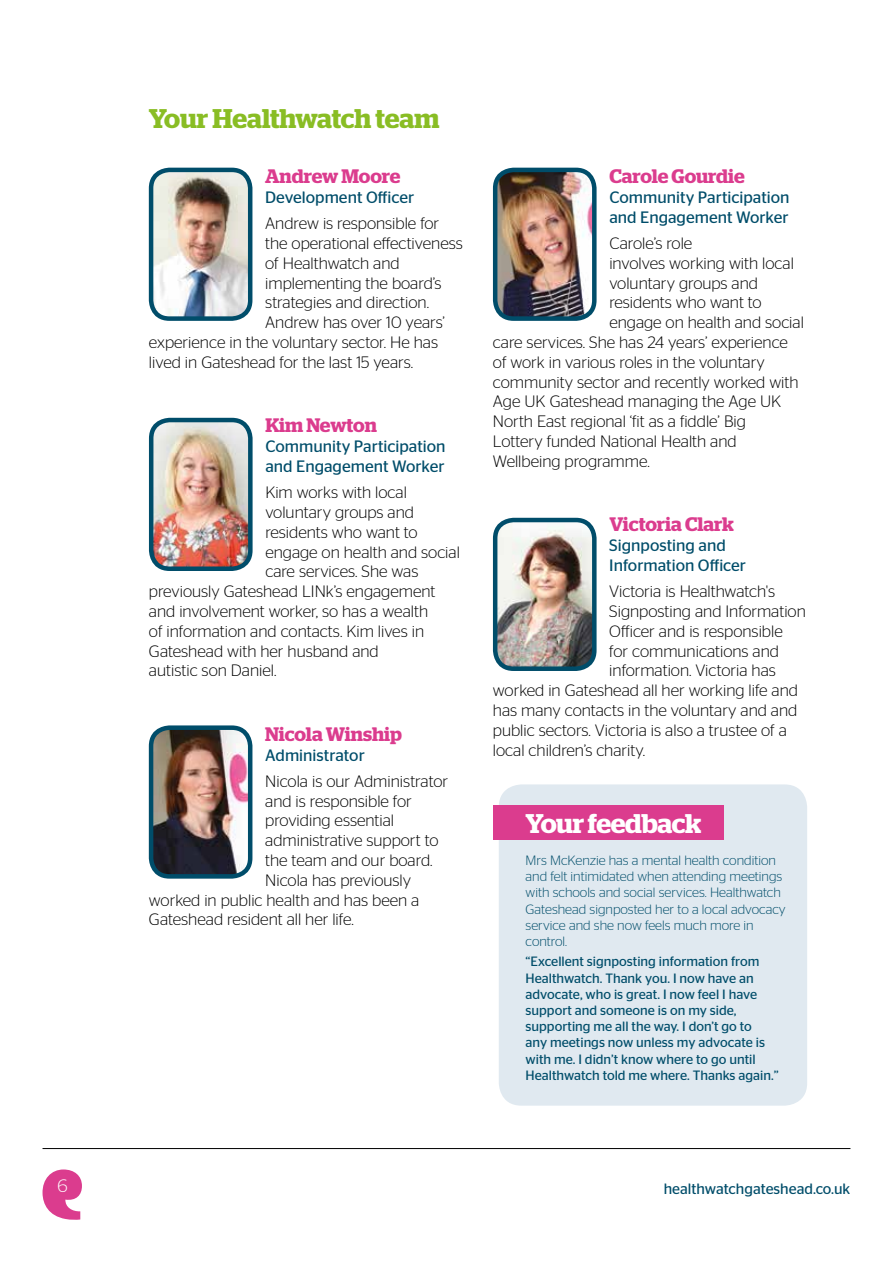
<style>
.page{position:relative;width:893px;height:1263px;background:#fff}
.page>*{position:absolute;margin:0;border:0;box-sizing:border-box;transform-origin:0 0}
.t1{font:600 27px "Stag";letter-spacing:-.005em;color:#89bd24}
.t2{font:600 27px "Stag";letter-spacing:-.015em;color:#fff}
.t3{font:600 19.5px "Stag";letter-spacing:-.005em;color:#db3c8e}
.t4{font:300 18px "Stag Sans";color:#fff}
.t5{font:300 16.5px "Stag Sans";color:#000}
.t6{font:16.5px/19.8px "Stag Sans";color:#004d6a}
.t7{font:15px "Stag Sans";color:#004d6a}
.t8{font:13.5px/16.2px "Stag Sans";color:#004d6a}
.t9{font:300 13.5px/16.2px "Stag Sans";color:#004d6a}
</style>
<div class="page">
<hr style="left:43px;top:1148px;width:807px;height:1px;background:#000">
<svg style="left:42px;top:1169px;width:40px;height:51px"></svg>
<img style="left:151px;top:170px;width:99px;height:146px">
<div style="left:149px;top:168px;width:103px;height:153px;border:4px solid #004d6a;border-radius:18px"></div>
<img style="left:152px;top:423px;width:96px;height:143px">
<div style="left:149px;top:418px;width:104px;height:153px;border:4px solid #004d6a;border-radius:18px"></div>
<img style="left:496px;top:171px;width:96px;height:145px">
<div style="left:493px;top:168px;width:104px;height:153px;border:4px solid #004d6a;border-radius:18px"></div>
<img style="left:496px;top:521px;width:96px;height:145px">
<div style="left:493px;top:518px;width:104px;height:153px;border:4px solid #004d6a;border-radius:18px"></div>
<img style="left:154px;top:730px;width:95px;height:144px">
<div style="left:149px;top:725px;width:103px;height:154px;border:4px solid #004d6a;border-radius:18px"></div>
<div style="left:499px;top:784px;width:308px;height:322px;background:#e0e9f0;border-radius:23px"></div>
<div style="left:493px;top:805px;width:230px;height:35px;background:#db3c8e"></div>
<h1 class="t1" style="left:149px;top:103px;width:292px">Your Healthwatch team</h1>
<p class="t3" style="left:265px;top:165px;width:137px">Andrew Moore</p>
<p class="t6" style="left:265px;top:187px;width:151px">Development Officer</p>
<p class="t5" style="left:265px;top:214px;width:176px">Andrew is responsible for</p>
<p class="t5" style="left:265px;top:234px;width:199px">the operational effectiveness</p>
<p class="t5" style="left:265px;top:254px;width:136px">of Healthwatch and</p>
<p class="t5" style="left:265px;top:274px;width:178px">implementing the board’s</p>
<p class="t5" style="left:265px;top:294px;width:165px">strategies and direction.</p>
<p class="t5" style="left:265px;top:313px;width:181px">Andrew has over 10 years’</p>
<p class="t5" style="left:149px;top:333px;width:291px">experience in the voluntary sector. He has</p>
<p class="t5" style="left:149px;top:353px;width:266px">lived in Gateshead for the last 15 years.</p>
<p class="t3" style="left:265px;top:414px;width:113px">Kim Newton</p>
<p class="t6" style="left:265px;top:436px;width:182px">Community Participation and Engagement Worker</p>
<p class="t5" style="left:265px;top:483px;width:143px">Kim works with local</p>
<p class="t5" style="left:265px;top:503px;width:150px">voluntary groups and</p>
<p class="t5" style="left:265px;top:523px;width:154px">residents who want to</p>
<p class="t5" style="left:265px;top:543px;width:196px">engage on health and social</p>
<p class="t5" style="left:265px;top:562px;width:155px">care services. She was</p>
<p class="t5" style="left:149px;top:582px;width:288px">previously Gateshead LINk’s engagement</p>
<p class="t5" style="left:149px;top:602px;width:281px">and involvement worker, so has a wealth</p>
<p class="t5" style="left:149px;top:622px;width:277px">of information and contacts. Kim lives in</p>
<p class="t5" style="left:149px;top:642px;width:231px">Gateshead with her husband and</p>
<p class="t5" style="left:149px;top:661px;width:129px">autistic son Daniel.</p>
<p class="t3" style="left:265px;top:722px;width:138px">Nicola Winship</p>
<p class="t6" style="left:265px;top:745px;width:101px">Administrator</p>
<p class="t5" style="left:265px;top:772px;width:184px">Nicola is our Administrator</p>
<p class="t5" style="left:265px;top:792px;width:148px">and is responsible for</p>
<p class="t5" style="left:265px;top:811px;width:130px">providing essential</p>
<p class="t5" style="left:265px;top:831px;width:175px">administrative support to</p>
<p class="t5" style="left:265px;top:851px;width:169px">the team and our board.</p>
<p class="t5" style="left:265px;top:871px;width:147px">Nicola has previously</p>
<p class="t5" style="left:149px;top:891px;width:272px">worked in public health and has been a</p>
<p class="t5" style="left:149px;top:910px;width:206px">Gateshead resident all her life.</p>
<p class="t3" style="left:609px;top:165px;width:137px">Carole Gourdie</p>
<p class="t6" style="left:609px;top:187px;width:182px">Community Participation and Engagement Worker</p>
<p class="t5" style="left:609px;top:234px;width:85px">Carole’s role</p>
<p class="t5" style="left:609px;top:254px;width:186px">involves working with local</p>
<p class="t5" style="left:609px;top:274px;width:150px">voluntary groups and</p>
<p class="t5" style="left:609px;top:294px;width:154px">residents who want to</p>
<p class="t5" style="left:609px;top:313px;width:196px">engage on health and social</p>
<p class="t5" style="left:493px;top:333px;width:297px">care services. She has 24 years’ experience</p>
<p class="t5" style="left:493px;top:353px;width:273px">of work in various roles in the voluntary</p>
<p class="t5" style="left:493px;top:373px;width:307px">community sector and recently worked with</p>
<p class="t5" style="left:493px;top:393px;width:290px">Age UK Gateshead managing the Age UK</p>
<p class="t5" style="left:493px;top:412px;width:255px">North East regional ‘fit as a fiddle’ Big</p>
<p class="t5" style="left:493px;top:432px;width:245px">Lottery funded National Health and</p>
<p class="t5" style="left:493px;top:452px;width:158px">Wellbeing programme.</p>
<p class="t3" style="left:609px;top:513px;width:126px">Victoria Clark</p>
<p class="t6" style="left:609px;top:535px;width:138px">Signposting and<br>Information Officer</p>
<p class="t5" style="left:609px;top:582px;width:167px">Victoria is Healthwatch's</p>
<p class="t5" style="left:609px;top:602px;width:198px">Signposting and Information</p>
<p class="t5" style="left:609px;top:622px;width:175px">Officer and is responsible</p>
<p class="t5" style="left:609px;top:642px;width:171px">for communications and</p>
<p class="t5" style="left:609px;top:661px;width:168px">information. Victoria has</p>
<p class="t5" style="left:493px;top:681px;width:307px">worked in Gateshead all her working life and</p>
<p class="t5" style="left:493px;top:701px;width:306px">has many contacts in the voluntary and and</p>
<p class="t5" style="left:493px;top:721px;width:295px">public sectors. Victoria is also a trustee of a</p>
<p class="t5" style="left:493px;top:741px;width:154px">local children’s charity.</p>
<h1 class="t2" style="left:526px;top:807px;width:177px">Your feedback</h1>
<p class="t9" style="left:526px;top:852px;width:262px">Mrs McKenzie has a mental health condition and felt intimidated when attending meetings with schools and social services. Healthwatch Gateshead signposted her to a local advocacy service and she now feels much more in control.</p>
<p class="t8" style="left:526px;top:953px;width:255px">“Excellent signposting information from Healthwatch. Thank you. I now have an advocate, who is great. I now feel I have support and someone is on my side, supporting me all the way. I don’t go to<br>any meetings now unless my advocate is with me. I didn’t know where to go until Healthwatch told me where. Thanks again.”</p>
<p class="t4" style="left:58px;top:1176px;width:12px">6</p>
<p class="t7" style="left:664px;top:1180px;width:188px">healthwatchgateshead.co.uk</p>
</div>
